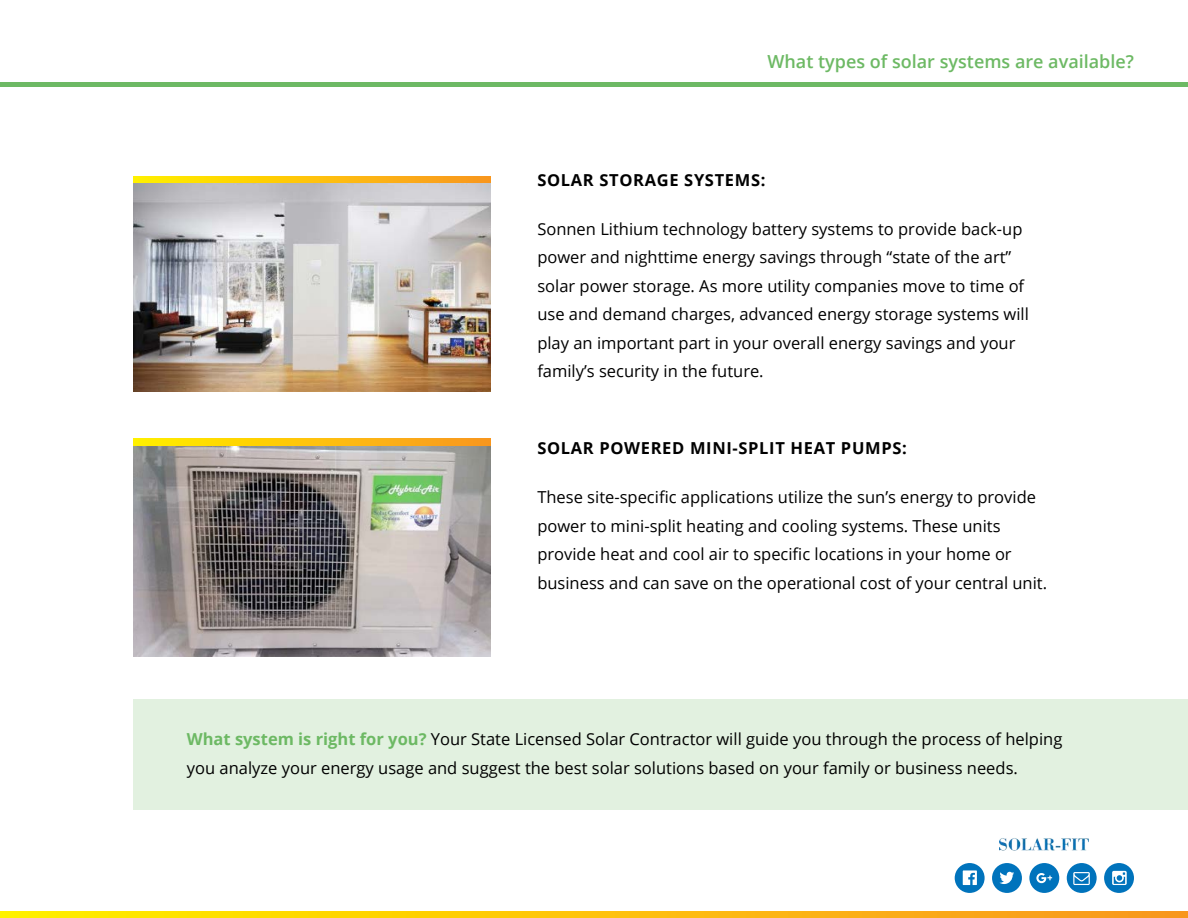
<style>
.page{position:relative;width:1188px;height:918px;background:#fff}
.page>*{position:absolute;margin:0;border:0;box-sizing:border-box;transform-origin:0 0}
.t1{font:600 18px "Open Sans";color:#6db964}
.t2{font:16.5px/28.5px "Open Sans";color:#000}
.t3{font:700 16.5px "Open Sans";letter-spacing:.04em;color:#000}
.s1{font-weight:700;color:#6db964}
</style>
<div class="page">
<svg style="left:0;top:911px;width:1188px;height:7px;background:#fdc20c"></svg>
<svg style="left:1029px;top:863px;width:30px;height:30px"></svg>
<svg style="left:955px;top:863px;width:30px;height:30px"></svg>
<svg style="left:992px;top:863px;width:30px;height:30px"></svg>
<svg style="left:1104px;top:863px;width:30px;height:30px"></svg>
<svg style="left:1067px;top:863px;width:30px;height:30px"></svg>
<img style="left:1000px;top:838px;width:89px;height:13px">
<div style="left:133px;top:699px;width:1055px;height:111px;background:#e2f1e0"></div>
<hr style="left:0;top:82px;width:1188px;height:4px;background:#6db964">
<img style="left:133px;top:445px;width:357px;height:211px">
<svg style="left:133px;top:439px;width:357px;height:6px;background:#fdc30c"></svg>
<img style="left:133px;top:183px;width:357px;height:208px">
<svg style="left:133px;top:176px;width:357px;height:7px;background:#fdc30c"></svg>
<p class="t1" style="left:767px;top:49px;width:368px">What types of solar systems are available?</p>
<p class="t3" style="left:537px;top:168px;width:230px">SOLAR STORAGE SYSTEMS:</p>
<p class="t2" style="left:537px;top:214px;width:493px">Sonnen Lithium technology battery systems to provide back-up power and nighttime energy savings through “state of the art” solar power storage. As more utility companies move to time of use and demand charges, advanced energy storage systems will play an important part in your overall energy savings and your family’s security in the future.</p>
<p class="t3" style="left:537px;top:437px;width:371px">SOLAR POWERED MINI-SPLIT HEAT PUMPS:</p>
<p class="t2" style="left:537px;top:482px;width:511px">These site-specific applications utilize the sun’s energy to provide power to mini-split heating and cooling systems. These units provide heat and cool air to specific locations in your home or business and can save on the operational cost of your central unit.</p>
<p class="t2" style="left:187px;top:725px;width:877px"><span class="s1">What system is right for you?</span> Your State Licensed Solar Contractor will guide you through the process of helping you analyze your energy usage and suggest the best solar solutions based on your family or business needs.</p>
</div>
